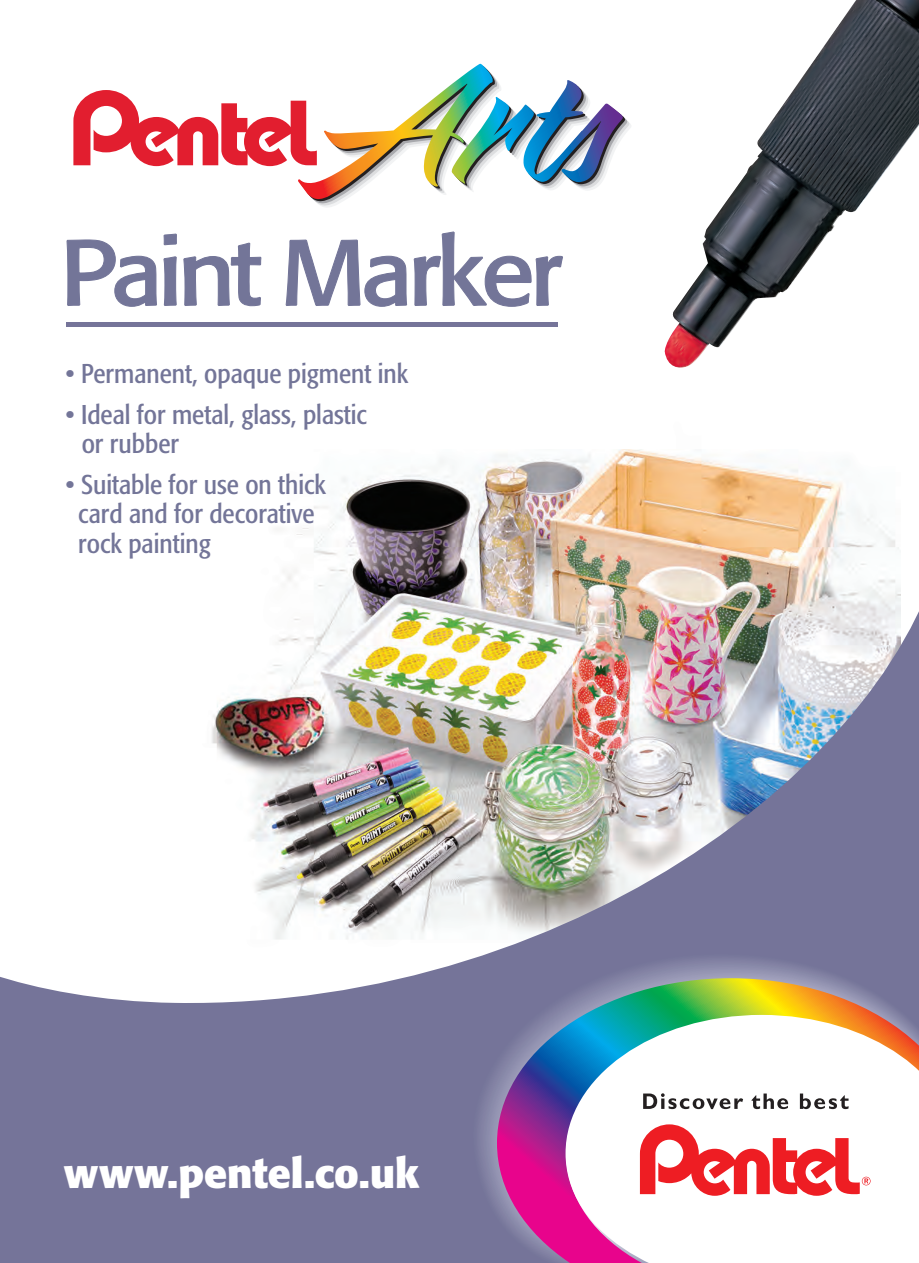
<style>
.page{position:relative;width:919px;height:1263px;background:#fff}
.page>*{position:absolute;margin:0;border:0;box-sizing:border-box;transform-origin:0 0}
.t1{font:91.8px "Formata";letter-spacing:-.05em;color:#737598;scale:1.08 1}
.t2{font:700 40.95px "Formata";color:#fff}
.t3{font:condensed 26.85px/29.5px "Formata";color:#737598}
</style>
<div class="page">
<img style="left:342px;top:449px;width:512px;height:57px">
<img style="left:0;top:506px;width:918px;height:757px">
<svg style="left:66px;top:233px;width:196px;height:74px"></svg>
<svg style="left:285px;top:239px;width:122px;height:68px"></svg>
<svg style="left:413px;top:231px;width:150px;height:76px"></svg>
<svg style="left:73px;top:64px;width:558px;height:143px"></svg>
<svg style="left:497px;top:978px;width:421px;height:285px;background:#906c84"></svg>
<svg style="left:565px;top:1015px;width:353px;height:248px"></svg>
<svg style="left:643px;top:1093px;width:100px;height:16px"></svg>
<svg style="left:751px;top:1093px;width:37px;height:16px"></svg>
<svg style="left:799px;top:1093px;width:49px;height:16px"></svg>
<svg style="left:640px;top:1124px;width:230px;height:72px"></svg>
<hr style="left:67px;top:322px;width:491px;height:4px;background:#757499">
<img style="left:664px;top:0;width:254px;height:368px">
<h1 class="t1" style="left:60px;top:217px;width:467px">Paint Marker</h1>
<p class="t3" style="left:65px;top:359px;width:344px">• Permanent, opaque pigment ink</p>
<p class="t3" style="left:82px;top:400px;width:287px;text-indent:-16px">• Ideal for metal, glass, plastic or rubber</p>
<p class="t3" style="left:78px;top:470px;width:249px;text-indent:-13px">• Suitable for use on thick card and for decorative rock painting</p>
<h2 class="t2" style="left:64px;top:1148px;width:357px">www.pentel.co.uk</h2>
</div>
